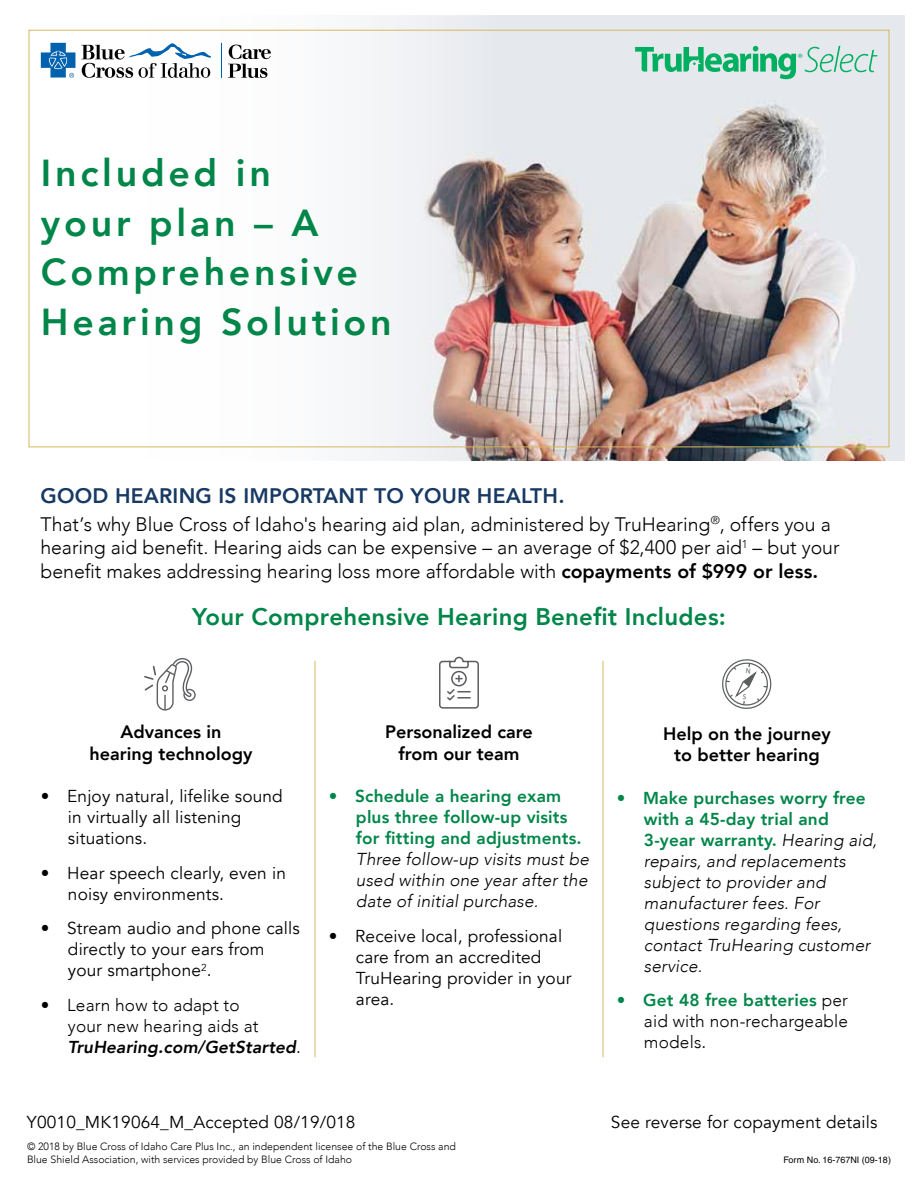
<style>
.page{position:relative;width:918px;height:1188px;background:#fff}
.page>*{position:absolute;margin:0;border:0;box-sizing:border-box;transform-origin:0 0}
.t1{font:800 37.5px/49.5px "Avenir";letter-spacing:.1em;color:#008649}
.t2{font:800 24px "Avenir";letter-spacing:.015em;color:#008649}
.t3{font:800 21px "Avenir";letter-spacing:.01em;color:#173963}
.t4{font:300 19.5px/23.4px "Avenir";color:#000}
.t5{font:800 18px/21.6px "Avenir";color:#000;text-align:center}
.t6{font:italic 300 17.25px/21px "Avenir";letter-spacing:.01em;color:#000}
.t7{font:17.25px/21px "Avenir";letter-spacing:.01em;color:#000}
.t8{font:300 17.25px/21px "Avenir";letter-spacing:.01em;color:#000}
.t9{font:300 10.5px/13.5px "Avenir";color:#000}
.t10{font:9px "Helvetica";color:#000}
.s1{font-weight:800}
.s2{font-weight:800;font-style:italic}
.s3{font-weight:400}
.s4{font-weight:800;font-style:normal;color:#008649}
.s5{font-weight:800;color:#008649}
</style>
<div class="page">
<hr style="left:315px;top:661px;width:1px;height:396px;background:#d7b761">
<hr style="left:603px;top:661px;width:1px;height:396px;background:#d7b761">
<img style="left:122px;top:16px;width:782px;height:445px">
<svg style="left:635px;top:45px;width:243px;height:34px;background:#a2d7c4"></svg>
<svg style="left:41px;top:43px;width:34px;height:35px"></svg>
<svg style="left:81px;top:43px;width:130px;height:35px"></svg>
<hr style="left:221px;top:43px;width:1px;height:35px;background:#0061af">
<svg style="left:228px;top:45px;width:43px;height:33px"></svg>
<svg style="left:144px;top:658px;width:52px;height:53px"></svg>
<svg style="left:448px;top:656px;width:22px;height:13px"></svg>
<div style="left:439px;top:661px;width:40px;height:48px;border:2px solid #5c5d60;border-radius:3px"></div>
<svg style="left:447px;top:689px;width:23px;height:12px"></svg>
<div style="left:451px;top:671px;width:16px;height:15px;border:2px solid #5c5d60;border-radius:50%"></div>
<svg style="left:456px;top:676px;width:6px;height:6px"></svg>
<svg style="left:722px;top:659px;width:50px;height:50px"></svg>
<h1 class="t1" style="left:41px;top:148px;width:352px">Included in<br>your plan – A<br>Comprehensive<br>Hearing Solution</h1>
<p class="t3" style="left:40px;top:479px;width:526px">GOOD HEARING IS IMPORTANT TO YOUR HEALTH.</p>
<p class="t4" style="left:40px;top:512px;width:801px">That’s why Blue Cross of Idaho's hearing aid plan, administered by TruHearing<sup>®</sup>, offers you a hearing aid benefit. Hearing aids can be expensive – an average of $2,400 per aid<sup>1</sup> – but your benefit makes addressing hearing loss more affordable with <span class="s1">copayments of $999 or less.</span></p>
<h2 class="t2" style="left:192px;top:598px;width:535px">Your Comprehensive Hearing Benefit Includes:</h2>
<h3 class="t5" style="left:89px;top:721px;width:165px">Advances in hearing technology</h3>
<p class="t7" style="left:68px;top:786px;width:216px;text-indent:-27px">• Enjoy natural, lifelike sound in virtually all listening situations.</p>
<p class="t7" style="left:68px;top:863px;width:219px;text-indent:-27px">• Hear speech clearly, even in noisy environments.</p>
<p class="t7" style="left:68px;top:918px;width:234px;text-indent:-27px">• Stream audio and phone calls directly to your ears from your smartphone<sup>2</sup>.</p>
<p class="t8" style="left:68px;top:995px;width:235px;text-indent:-27px">• Learn how to adapt to<br>your new hearing aids at<br><span class="s2">TruHearing.com/GetStarted</span><span class="s3">.</span></p>
<h3 class="t5" style="left:385px;top:721px;width:149px">Personalized care from our team</h3>
<p class="t6" style="left:356px;top:786px;width:235px;text-indent:-27px"><span class="s4">• Schedule a hearing exam plus three follow-up visits for fitting and adjustments.<br></span>Three follow-up visits must be used within one year after the date of initial purchase.</p>
<p class="t7" style="left:356px;top:926px;width:217px;text-indent:-27px">• Receive local, professional care from an accredited<br>TruHearing provider in your area.</p>
<h3 class="t5" style="left:663px;top:723px;width:169px">Help on the journey to better hearing</h3>
<p class="t6" style="left:644px;top:788px;width:235px;text-indent:-27px"><span class="s4">• Make purchases worry free with a 45-day trial and<br>3-year warranty.</span> Hearing aid, repairs, and replacements subject to provider and manufacturer fees. For questions regarding fees, contact TruHearing customer service.</p>
<p class="t8" style="left:644px;top:990px;width:206px;text-align:justify;text-indent:-27px"><span class="s5">• Get 48 free batteries</span> per aid with non-rechargeable models<span class="s3">.</span></p>
<p class="t7" style="left:27px;top:1112px;width:330px">Y0010_MK19064_M_Accepted 08/19/018</p>
<p class="t7" style="left:611px;top:1112px;width:268px">See reverse for copayment details</p>
<p class="t9" style="left:27px;top:1139px;width:430px">© 2018 by Blue Cross of Idaho Care Plus Inc., an independent licensee of the Blue Cross and<br>Blue Shield Association, with services provided by Blue Cross of Idaho</p>
<p class="t10" style="left:783px;top:1154px;width:109px">Form No. 16-767NI (09-18)</p>
</div>
